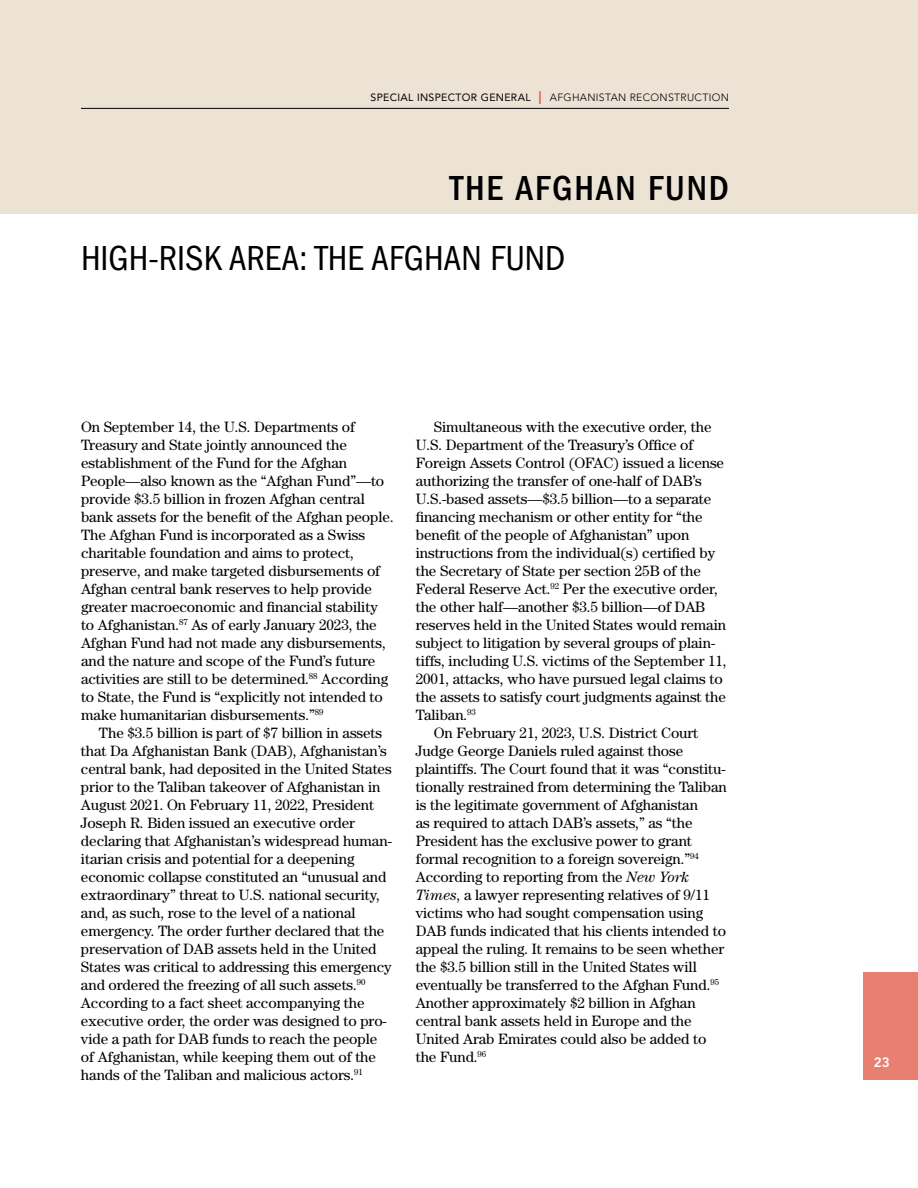
<style>
.page{position:relative;width:918px;height:1188px;background:#fff}
.page>*{position:absolute;margin:0;border:0;box-sizing:border-box;transform-origin:0 0}
.t1{font:condensed 36px "ITC Franklin Gothic Std";color:#000}
.t2{font:500 condensed 36px "ITC Franklin Gothic Std";letter-spacing:.05em;color:#000}
.t3{font:15px/18px "Century Std";letter-spacing:-.005em;color:#000}
.t4{font:800 13.5px "Avenir LT Std";color:#fff}
.t5{font:300 10.5px "Avenir LT Std";letter-spacing:.03em;color:#000}
.s1{font-weight:400}
.s2{font-weight:400;font-size:18px;color:#e85c51}
.s3{font-style:italic}
</style>
<div class="page">
<div style="left:0;top:0;width:918px;height:214px;background:#ece3d5"></div>
<div style="left:863px;top:972px;width:55px;height:108px;background:#e88072"></div>
<hr style="left:81px;top:108px;width:648px;height:1px;background:#000">
<p class="t5" style="left:371px;top:91px;width:360px"><span class="s1">SPECIAL INSPECTOR GENERAL</span> <span class="s2">I</span> AFGHANISTAN RECONSTRUCTION</p>
<h1 class="t2" style="left:450px;top:167px;width:281px">THE AFGHAN FUND</h1>
<h1 class="t1" style="left:81px;top:238px;width:486px">HIGH-RISK AREA: THE AFGHAN FUND</h1>
<p class="t3" style="left:81px;top:418px;width:314px">On September 14, the U.S. Departments of Treasury and State jointly announced the establishment of the Fund for the Afghan People—also known as the “Afghan Fund”—to provide $3.5 billion in frozen Afghan central bank assets for the benefit of the Afghan people.<br>The Afghan Fund is incorporated as a Swiss charitable foundation and aims to protect, preserve, and make targeted disbursements of Afghan central bank reserves to help provide greater macroeconomic and financial stability to Afghanistan.<sup>87</sup> As of early January 2023, the Afghan Fund had not made any disbursements, and the nature and scope of the Fund’s future activities are still to be determined.<sup>88</sup> According to State, the Fund is “explicitly not intended to make humanitarian disbursements.”<sup>89</sup></p>
<p class="t3" style="left:81px;top:724px;width:312px;text-indent:18px">The $3.5 billion is part of $7 billion in assets that Da Afghanistan Bank (DAB), Afghanistan’s central bank, had deposited in the United States prior to the Taliban takeover of Afghanistan in August 2021. On February 11, 2022, President Joseph R. Biden issued an executive order declaring that Afghanistan’s widespread human&shy;itarian crisis and potential for a deepening economic collapse constituted an “unusual and extraordinary” threat to U.S. national security, and, as such, rose to the level of a national emergency. The order further declared that the preservation of DAB assets held in the United States was critical to addressing this emergency and ordered the freezing of all such assets.<sup>90<br></sup>According to a fact sheet accompanying the executive order, the order was designed to pro&shy;vide a path for DAB funds to reach the people of Afghanistan, while keeping them out of the hands of the Taliban and malicious actors.<sup>91</sup></p>
<p class="t3" style="left:434px;top:418px;width:279px">Simultaneous with the executive order, the</p>
<p class="t3" style="left:416px;top:436px;width:279px">U.S. Department of the Treasury’s Office of</p>
<p class="t3" style="left:416px;top:454px;width:310px">Foreign Assets Control (OFAC) issued a license</p>
<p class="t3" style="left:416px;top:472px;width:287px">authorizing the transfer of one-half of DAB’s</p>
<p class="t3" style="left:416px;top:490px;width:297px">U.S.-based assets—$3.5 billion—to a separate</p>
<p class="t3" style="left:416px;top:508px;width:288px">financing mechanism or other entity for “the</p>
<p class="t3" style="left:416px;top:526px;width:275px">benefit of the people of Afghanistan” upon</p>
<p class="t3" style="left:416px;top:544px;width:301px">instructions from the individual(s) certified by</p>
<p class="t3" style="left:416px;top:562px;width:287px">the Secretary of State per section 25B of the</p>
<p class="t3" style="left:416px;top:580px;width:304px">Federal Reserve Act.<sup>92</sup> Per the executive order,</p>
<p class="t3" style="left:416px;top:598px;width:291px">the other half—another $3.5 billion—of DAB</p>
<p class="t3" style="left:416px;top:616px;width:312px">reserves held in the United States would remain</p>
<p class="t3" style="left:416px;top:634px;width:301px">subject to litigation by several groups of plain-</p>
<p class="t3" style="left:416px;top:652px;width:312px">tiffs, including U.S. victims of the September 11,</p>
<p class="t3" style="left:416px;top:670px;width:309px">2001, attacks, who have pursued legal claims to</p>
<p class="t3" style="left:416px;top:688px;width:312px">the assets to satisfy court judgments against the</p>
<p class="t3" style="left:416px;top:706px;width:62px">Taliban.<sup>93</sup></p>
<p class="t3" style="left:434px;top:724px;width:266px">On February 21, 2023, U.S. District Court</p>
<p class="t3" style="left:416px;top:742px;width:269px">Judge George Daniels ruled against those</p>
<p class="t3" style="left:416px;top:760px;width:311px">plaintiffs. The Court found that it was “constitu-</p>
<p class="t3" style="left:416px;top:778px;width:313px">tionally restrained from determining the Taliban</p>
<p class="t3" style="left:416px;top:796px;width:284px">is the legitimate government of Afghanistan</p>
<p class="t3" style="left:416px;top:814px;width:278px">as required to attach DAB’s assets,” as “the</p>
<p class="t3" style="left:416px;top:832px;width:278px">President has the exclusive power to grant</p>
<p class="t3" style="left:416px;top:850px;width:285px">formal recognition to a foreign sovereign.”<sup>94</sup></p>
<p class="t3" style="left:416px;top:868px;width:275px">According to reporting from the <span class="s3">New York</span></p>
<p class="t3" style="left:416px;top:886px;width:296px"><span class="s3">Times</span>, a lawyer representing relatives of 9/11</p>
<p class="t3" style="left:416px;top:904px;width:289px">victims who had sought compensation using</p>
<p class="t3" style="left:416px;top:922px;width:312px">DAB funds indicated that his clients intended to</p>
<p class="t3" style="left:416px;top:940px;width:310px">appeal the ruling. It remains to be seen whether</p>
<p class="t3" style="left:416px;top:958px;width:283px">the $3.5 billion still in the United States will</p>
<p class="t3" style="left:416px;top:976px;width:305px">eventually be transferred to the Afghan Fund.<sup>95</sup></p>
<p class="t3" style="left:416px;top:994px;width:281px">Another approximately $2 billion in Afghan</p>
<p class="t3" style="left:416px;top:1012px;width:277px">central bank assets held in Europe and the</p>
<p class="t3" style="left:416px;top:1030px;width:292px">United Arab Emirates could also be added to</p>
<p class="t3" style="left:416px;top:1048px;width:72px">the Fund.<sup>96</sup></p>
<p class="t4" style="left:874px;top:1054px;width:17px">23</p>
</div>
